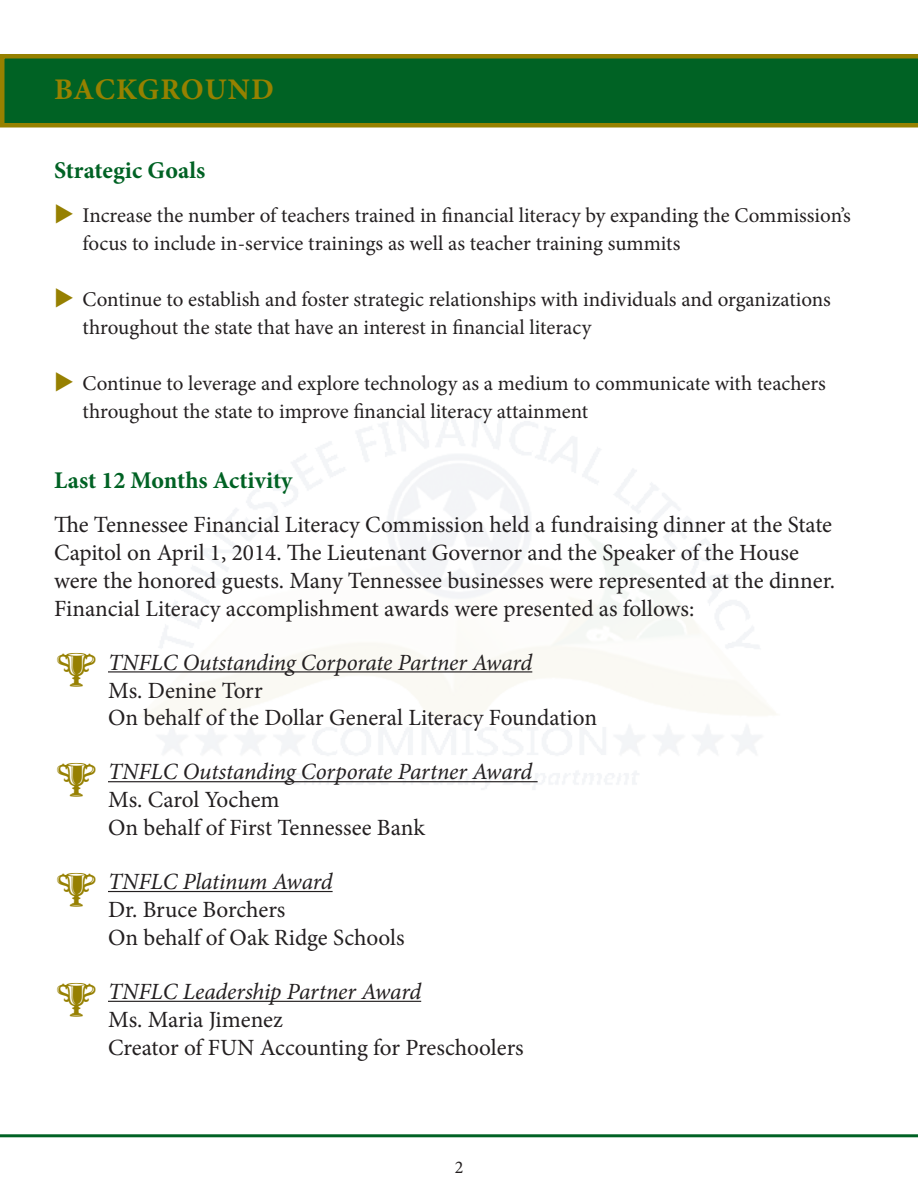
<style>
.page{position:relative;width:918px;height:1188px;background:#fff}
.page>*{position:absolute;margin:0;border:0;box-sizing:border-box;transform-origin:0 0}
.t1{font:700 30px "Minion Pro";letter-spacing:.03em;color:#968100}
.t2{font:700 24px "Minion Pro";color:#006224}
.t3{font:23.25px/27.9px "Minion Pro";color:#231f20}
.t4{font:italic 23.25px "Minion Pro";letter-spacing:-.01em;color:#231f20}
.t5{font:21px/27.9px "Minion Pro";color:#231f20}
.t6{font:18px "Minion Pro";color:#231f20}
.s1{color:#968001}
</style>
<div class="page">
<svg style="left:0;top:54px;width:918px;height:74px;background:#146620"></svg>
<hr style="left:0;top:1134px;width:918px;height:3px;background:#006224">
<hr style="left:108px;top:671px;width:424px;height:2px;background:#231f20">
<hr style="left:108px;top:781px;width:430px;height:1px;background:#231f20">
<hr style="left:108px;top:891px;width:225px;height:1px;background:#231f20">
<hr style="left:108px;top:1001px;width:313px;height:1px;background:#231f20">
<p class="t1" style="left:54px;top:68px;width:221px">BACKGROUND</p>
<p class="t2" style="left:54px;top:154px;width:153px">Strategic Goals</p>
<p class="t5" style="left:82px;top:202px;width:770px;text-indent:-28px"><span class="s1">◆</span> Increase the number of teachers trained in financial literacy by expanding the Commission’s focus to include in-service trainings as well as teacher training summits</p>
<p class="t5" style="left:82px;top:285px;width:750px;text-indent:-28px"><span class="s1">◆</span> Continue to establish and foster strategic relationships with individuals and organizations throughout the state that have an interest in financial literacy</p>
<p class="t5" style="left:82px;top:369px;width:745px;text-indent:-28px"><span class="s1">◆</span> Continue to leverage and explore technology as a medium to communicate with teachers throughout the state to improve financial literacy attainment</p>
<p class="t2" style="left:54px;top:463px;width:240px">Last 12 Months Activity</p>
<p class="t3" style="left:54px;top:511px;width:783px">The Tennessee Financial Literacy Commission held a fundraising dinner at the State Capitol on April 1, 2014. The Lieutenant Governor and the Speaker of the House were the honored guests. Many Tennessee businesses were represented at the dinner.<br>Financial Literacy accomplishment awards were presented as follows:</p>
<p class="t4" style="left:108px;top:646px;width:426px">TNFLC Outstanding Corporate Partner Award</p>
<p class="t3" style="left:108px;top:676px;width:156px">Ms. Denine Torr</p>
<p class="t3" style="left:108px;top:704px;width:491px">On behalf of the Dollar General Literacy Foundation</p>
<p class="t4" style="left:108px;top:756px;width:426px">TNFLC Outstanding Corporate Partner Award</p>
<p class="t3" style="left:108px;top:786px;width:173px">Ms. Carol Yochem</p>
<p class="t3" style="left:108px;top:814px;width:319px">On behalf of First Tennessee Bank</p>
<p class="t4" style="left:108px;top:866px;width:226px">TNFLC Platinum Award</p>
<p class="t3" style="left:108px;top:896px;width:179px">Dr. Bruce Borchers</p>
<p class="t3" style="left:108px;top:924px;width:298px">On behalf of Oak Ridge Schools</p>
<p class="t4" style="left:108px;top:976px;width:315px">TNFLC Leadership Partner Award</p>
<p class="t3" style="left:108px;top:1006px;width:177px">Ms. Maria Jimenez</p>
<p class="t3" style="left:108px;top:1034px;width:417px">Creator of FUN Accounting for Preschoolers</p>
<p class="t6" style="left:455px;top:1155px;width:10px">2</p>
</div>
